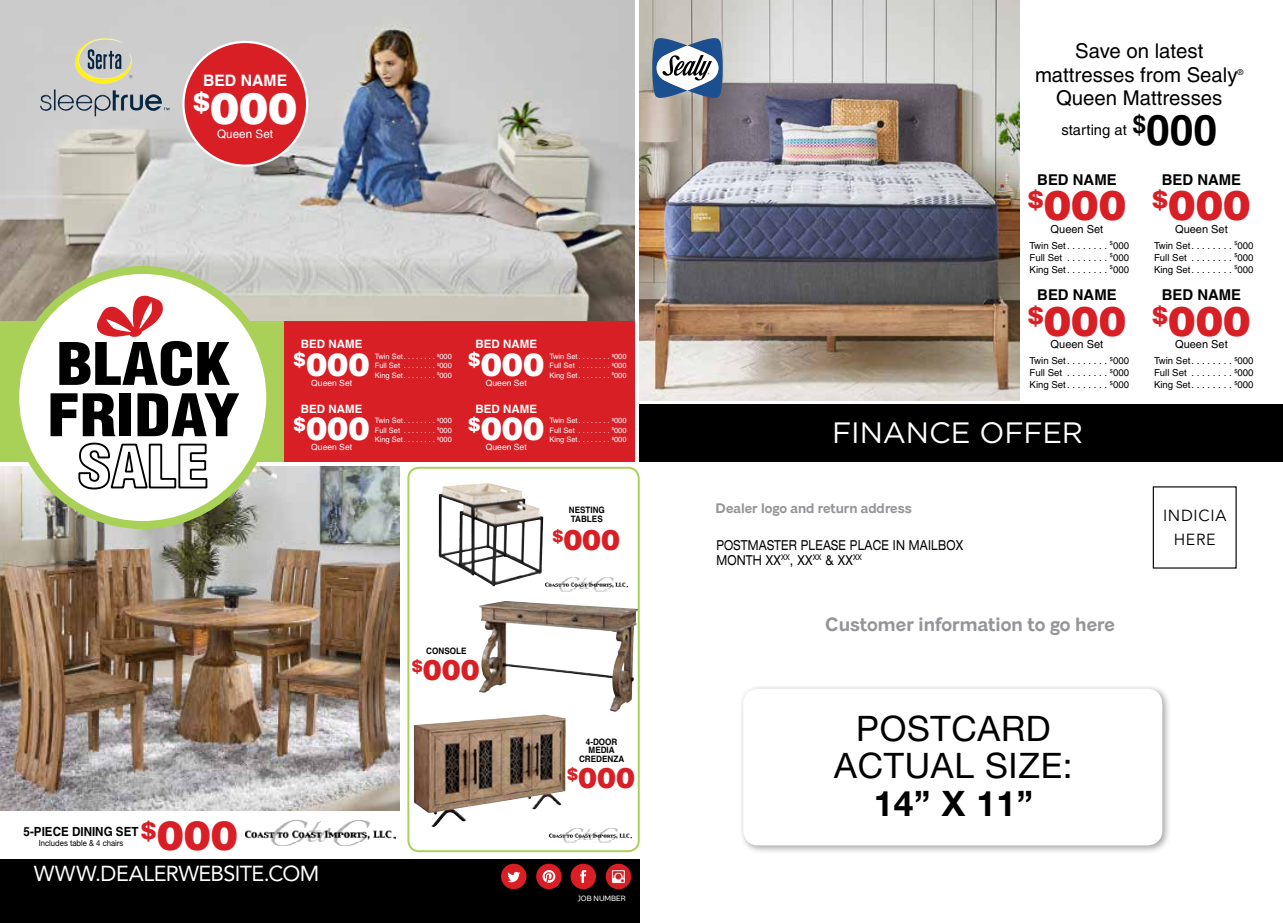
<style>
.page{position:relative;width:1283px;height:923px;background:#fff}
.page>*{position:absolute;margin:0;border:0;box-sizing:border-box;transform-origin:0 0}
.t1{font:900 condensed 57.12px/51.2px "Helvetica";color:#000;scale:1.14 1}
.t2{font:900 43.62px "Helvetica";color:#fff}
.t3{font:900 41.12px "Helvetica";color:#d81f26}
.t4{font:900 40.5px "Helvetica";color:#d81f26}
.t5{font:35.12px/37.5px "Helvetica Neue";letter-spacing:.02em;color:#000;text-align:center}
.t6{font:700 35.12px "Helvetica Neue";color:#000}
.t7{font:900 31.88px "Helvetica";color:#fff}
.t8{font:29.38px "Gotham";letter-spacing:-.005em;color:#fff}
.t9{font:900 28.38px "Helvetica";color:#d81f26}
.t10{font:21.5px "Avenir";letter-spacing:-.025em;color:#fff}
.t11{font:20.38px/23.8px "Helvetica";color:#000;text-align:center}
.t12{font:700 18.88px "Ashley Grottel Two";color:#939598}
.t13{font:16px/24px "Avenir";letter-spacing:.045em;color:#000;text-align:center}
.t14{font:700 15.75px "Helvetica";color:#fff}
.t15{font:700 14.88px "Helvetica";color:#000}
.t16{font:14.75px "Helvetica";color:#000}
.t17{font:expanded 13.75px/15px "Helvetica Neue";letter-spacing:.02em;color:#000;scale:.77 1}
.t18{font:700 13.62px "Ashley Grottel Two";color:#939598}
.t19{font:700 12.62px "Helvetica";color:#000;scale:.92 1}
.t20{font:11.75px "Helvetica";color:#fff}
.t21{font:700 11.5px "Helvetica";color:#fff}
.t22{font:11px "Helvetica";color:#000}
.t23{font:9.62px/12px "Helvetica";color:#000;text-align:justify}
.t24{font:700 8.88px/8.8px "Helvetica";color:#000;text-align:center;scale:.92 1}
.t25{font:8.5px "Helvetica";color:#fff}
.t26{font:8.38px "Helvetica Neue";color:#000;scale:.92 1}
.t27{font:8px "Helvetica";color:#000}
.t28{font:7.5px/9.4px "Helvetica";color:#fff;text-align:justify}
.t29{font:7.5px "Ashley Grottel Two";color:#fff}
.s1{font-weight:700;font-size:42.5px}
</style>
<div class="page">
<img style="left:0;top:467px;width:399px;height:343px">
<img style="left:639px;top:0;width:380px;height:400px">
<div style="left:639px;top:404px;width:643px;height:57px;background:#000"></div>
<img style="left:0;top:0;width:634px;height:321px">
<div style="left:0;top:321px;width:447px;height:140px;background:#a9d157"></div>
<div style="left:284px;top:320px;width:350px;height:141px;background:#d81f26"></div>
<svg style="left:652px;top:38px;width:70px;height:60px"></svg>
<img style="left:75px;top:38px;width:57px;height:46px">
<div style="left:0;top:859px;width:639px;height:63px;background:#000"></div>
<div style="left:501px;top:863px;width:25px;height:26px;background:#d81f26;border-radius:50%"></div>
<svg style="left:507px;top:871px;width:13px;height:11px"></svg>
<div style="left:536px;top:863px;width:25px;height:26px;background:#d81f26;border-radius:50%"></div>
<svg style="left:542px;top:870px;width:13px;height:12px"></svg>
<div style="left:570px;top:863px;width:26px;height:26px;background:#d81f26;border-radius:50%"></div>
<svg style="left:580px;top:870px;width:6px;height:12px"></svg>
<svg style="left:605px;top:863px;width:26px;height:26px"></svg>
<img style="left:609px;top:868px;width:17px;height:18px">
<div style="left:183px;top:42px;width:124px;height:124px;background:#d81f26;border-radius:50%"></div>
<div style="left:182px;top:41px;width:126px;height:126px;border:2px solid #fff;border-radius:50%"></div>
<div style="left:738px;top:684px;width:433px;height:170px;background:#000;opacity:.35"></div>
<div style="left:743px;top:688px;width:419px;height:157px;background:#fff;border-radius:15px"></div>
<svg style="left:408px;top:468px;width:230px;height:383px"></svg>
<div style="left:407px;top:467px;width:232px;height:385px;border:2px solid #a9d157;border-radius:11px"></div>
<img style="left:479px;top:601px;width:24px;height:46px">
<img style="left:439px;top:483px;width:48px;height:90px">
<img style="left:414px;top:714px;width:129px;height:95px">
<img style="left:546px;top:577px;width:81px;height:14px">
<img style="left:245px;top:820px;width:150px;height:25px">
<img style="left:550px;top:828px;width:82px;height:14px">
<div style="left:15px;top:270px;width:255px;height:255px;background:#fff;border-radius:50%"></div>
<div style="left:11px;top:266px;width:263px;height:263px;border:8px solid #a9d157;border-radius:50%"></div>
<svg style="left:78px;top:442px;width:130px;height:48px"></svg>
<svg style="left:97px;top:295px;width:66px;height:42px"></svg>
<h3 class="t14" style="left:203px;top:71px;width:86px">BED NAME</h3>
<h2 class="t2" style="left:193px;top:80px;width:106px"><sup>$</sup>000</h2>
<h3 class="t20" style="left:217px;top:127px;width:57px">Queen Set</h3>
<h1 class="t1" style="left:47px;top:338px;width:170px">BLACK<br>FRIDAY</h1>
<h3 class="t21" style="left:301px;top:337px;width:63px">BED NAME</h3>
<h3 class="t7" style="left:294px;top:343px;width:78px"><sup>$</sup>000</h3>
<p class="t25" style="left:311px;top:377px;width:42px">Queen Set</p>
<p class="t28" style="left:375px;top:352px;width:79px">Twin Set . . . . . . . . <sup>$</sup>000<br>Full Set . . . . . . . . <sup>$</sup>000<br>King Set . . . . . . . . <sup>$</sup>000</p>
<h3 class="t21" style="left:475px;top:337px;width:63px">BED NAME</h3>
<h3 class="t7" style="left:468px;top:343px;width:78px"><sup>$</sup>000</h3>
<p class="t25" style="left:486px;top:377px;width:42px">Queen Set</p>
<p class="t28" style="left:549px;top:352px;width:79px">Twin Set . . . . . . . . <sup>$</sup>000<br>Full Set . . . . . . . . <sup>$</sup>000<br>King Set . . . . . . . . <sup>$</sup>000</p>
<h3 class="t21" style="left:301px;top:401px;width:63px">BED NAME</h3>
<h3 class="t7" style="left:294px;top:408px;width:78px"><sup>$</sup>000</h3>
<p class="t25" style="left:311px;top:442px;width:42px">Queen Set</p>
<p class="t28" style="left:375px;top:416px;width:79px">Twin Set . . . . . . . . <sup>$</sup>000<br>Full Set . . . . . . . . <sup>$</sup>000<br>King Set . . . . . . . . <sup>$</sup>000</p>
<h3 class="t21" style="left:475px;top:401px;width:63px">BED NAME</h3>
<h3 class="t7" style="left:468px;top:408px;width:78px"><sup>$</sup>000</h3>
<p class="t25" style="left:486px;top:442px;width:42px">Queen Set</p>
<p class="t28" style="left:549px;top:416px;width:79px">Twin Set . . . . . . . . <sup>$</sup>000<br>Full Set . . . . . . . . <sup>$</sup>000<br>King Set . . . . . . . . <sup>$</sup>000</p>
<p class="t24" style="left:569px;top:505px;width:41px;text-align:left">NESTING<br>TABLES</p>
<h3 class="t9" style="left:552px;top:521px;width:69px"><sup>$</sup>000</h3>
<p class="t24" style="left:426px;top:646px;width:45px">CONSOLE</p>
<h3 class="t4" style="left:141px;top:809px;width:98px"><sup>$</sup>000</h3>
<h3 class="t19" style="left:24px;top:824px;width:126px">5-PIECE DINING SET</h3>
<p class="t26" style="left:39px;top:836px;width:93px">Includes table &amp; 4 chairs</p>
<h3 class="t10" style="left:34px;top:860px;width:287px">WWW.DEALERWEBSITE.COM</h3>
<h3 class="t9" style="left:412px;top:651px;width:69px"><sup>$</sup>000</h3>
<p class="t24" style="left:579px;top:737px;width:51px">4-DOOR<br>MEDIA<br>CREDENZA</p>
<h3 class="t9" style="left:567px;top:759px;width:69px"><sup>$</sup>000</h3>
<p class="t29" style="left:578px;top:893px;width:49px">JOB NUMBER</p>
<h3 class="t11" style="left:1035px;top:39px;width:204px">Save on latest mattresses from Sealy</h3>
<p class="t27" style="left:1237px;top:67px;width:7px">®</p>
<h3 class="t11" style="left:1056px;top:86px;width:168px">Queen Mattresses</h3>
<h3 class="t16" style="left:1061px;top:122px;width:157px">starting at <sup>$</sup><span class="s1">000</span></h3>
<h3 class="t15" style="left:1037px;top:170px;width:81px">BED NAME</h3>
<h3 class="t3" style="left:1027px;top:179px;width:100px"><sup>$</sup>000</h3>
<h3 class="t22" style="left:1050px;top:223px;width:54px">Queen Set</h3>
<p class="t23" style="left:1029px;top:239px;width:101px">Twin Set . . . . . . . . <sup>$</sup>000<br>Full Set . . . . . . . . <sup>$</sup>000<br>King Set . . . . . . . . <sup>$</sup>000</p>
<h3 class="t15" style="left:1037px;top:286px;width:81px">BED NAME</h3>
<h3 class="t3" style="left:1027px;top:294px;width:100px"><sup>$</sup>000</h3>
<h3 class="t22" style="left:1050px;top:338px;width:54px">Queen Set</h3>
<p class="t23" style="left:1029px;top:354px;width:101px">Twin Set . . . . . . . . <sup>$</sup>000<br>Full Set . . . . . . . . <sup>$</sup>000<br>King Set . . . . . . . . <sup>$</sup>000</p>
<h3 class="t8" style="left:832px;top:413px;width:252px">FINANCE OFFER</h3>
<h3 class="t18" style="left:715px;top:500px;width:198px">Dealer logo and return address</h3>
<h3 class="t17" style="left:716px;top:537px;width:322px">POSTMASTER PLEASE PLACE IN MAILBOX<br>MONTH XX<sup>XX</sup>, XX<sup>XX</sup> &amp; XX<sup>XX</sup></h3>
<h3 class="t12" style="left:825px;top:612px;width:291px">Customer information to go here</h3>
<h3 class="t15" style="left:1161px;top:170px;width:81px">BED NAME</h3>
<h3 class="t3" style="left:1152px;top:179px;width:100px"><sup>$</sup>000</h3>
<h3 class="t22" style="left:1175px;top:223px;width:54px">Queen Set</h3>
<p class="t23" style="left:1154px;top:239px;width:101px">Twin Set . . . . . . . . <sup>$</sup>000<br>Full Set . . . . . . . . <sup>$</sup>000<br>King Set . . . . . . . . <sup>$</sup>000</p>
<h3 class="t15" style="left:1161px;top:286px;width:81px">BED NAME</h3>
<h3 class="t3" style="left:1152px;top:294px;width:100px"><sup>$</sup>000</h3>
<h3 class="t22" style="left:1175px;top:338px;width:54px">Queen Set</h3>
<p class="t23" style="left:1154px;top:354px;width:101px">Twin Set . . . . . . . . <sup>$</sup>000<br>Full Set . . . . . . . . <sup>$</sup>000<br>King Set . . . . . . . . <sup>$</sup>000</p>
<h3 class="t13" style="left:1163px;top:503px;width:65px">INDICIA<br>HERE</h3>
<h3 class="t5" style="left:834px;top:709px;width:240px">POSTCARD<br>ACTUAL SIZE:</h3>
<h3 class="t6" style="left:873px;top:781px;width:161px">14” X 11”</h3>
</div>
